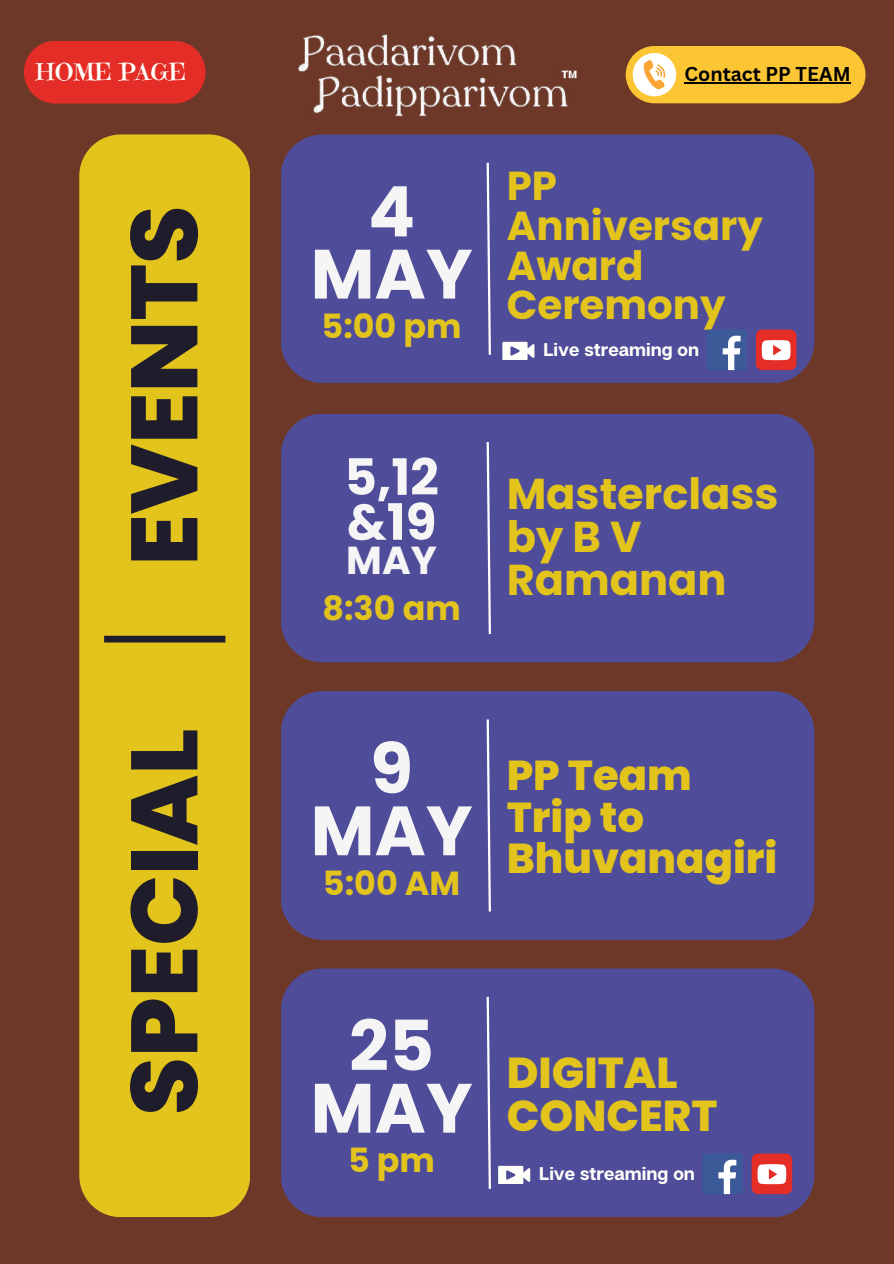
<style>
.page{position:relative;width:894px;height:1264px;background:#fff}
.page>*{position:absolute;margin:0;border:0;box-sizing:border-box;transform-origin:0 0}
.t1{font:800 93.9px "Poppins";color:#1f1c2c}
.t2{font:700 69.6px/62.1px "Poppins";color:#f5f5f5;text-align:center}
.t3{font:700 50.1px/44.8px "Poppins";color:#f5f5f5}
.t4{font:700 43.2px/42.8px "Poppins";color:#e3c41c}
.t5{font:800 43.2px/42.8px "Poppins";color:#e3c41c}
.t6{font:800 41.7px/41.7px "Poppins";color:#e3c41c}
.t7{font:700 40.35px/39.6px "Poppins";color:#e3c41c}
.t8{font:700 39px "Poppins";color:#f5f5f5}
.t9{font:700 33.45px "Poppins";color:#e3c41c}
.t10{font:23.4px "Emilys Candy";color:#fffffa}
.t11{font:700 19.5px "Canva Sans";color:#000}
.t12{font:700 18.45px "Articulat CF";color:#fffffa}
</style>
<div class="page">
<div style="left:0;top:0;width:893px;height:1263px;background:#6d3828"></div>
<div style="left:281px;top:134px;width:533px;height:249px;background:#4f4c9a"></div>
<div style="left:281px;top:691px;width:533px;height:248px;background:#4f4c9a"></div>
<div style="left:281px;top:968px;width:533px;height:249px;background:#4f4c9a"></div>
<div style="left:79px;top:134px;width:171px;height:1083px;background:#e3c41c"></div>
<div style="left:281px;top:414px;width:533px;height:248px;background:#4f4c9a"></div>
<svg style="left:485px;top:439px;width:7px;height:197px"></svg>
<svg style="left:485px;top:160px;width:7px;height:197px"></svg>
<svg style="left:485px;top:717px;width:7px;height:196px"></svg>
<svg style="left:485px;top:994px;width:7px;height:197px"></svg>
<div style="left:104px;top:635px;width:121px;height:7px;background:#1f1c2c"></div>
<img style="left:298px;top:34px;width:279px;height:83px">
<svg style="left:502px;top:342px;width:32px;height:18px"></svg>
<div style="left:706px;top:329px;width:40px;height:41px;background:#3d5a98;border-radius:2px"></div>
<svg style="left:722px;top:336px;width:18px;height:34px"></svg>
<div style="left:755px;top:329px;width:41px;height:41px;background:#e52d27;border-radius:6px"></div>
<svg style="left:761px;top:340px;width:29px;height:20px"></svg>
<svg style="left:498px;top:1165px;width:32px;height:18px"></svg>
<div style="left:702px;top:1153px;width:40px;height:41px;background:#3d5a98;border-radius:2px"></div>
<svg style="left:718px;top:1159px;width:18px;height:35px"></svg>
<div style="left:751px;top:1153px;width:41px;height:41px;background:#e52d27;border-radius:6px"></div>
<svg style="left:757px;top:1164px;width:29px;height:20px"></svg>
<svg style="left:24px;top:41px;width:181px;height:63px"></svg>
<div style="left:625px;top:46px;width:240px;height:57px;background:#fbc534;border-radius:29px"></div>
<div style="left:632px;top:53px;width:44px;height:43px;background:#fff;border-radius:50%"></div>
<svg style="left:643px;top:60px;width:22px;height:29px"></svg>
<hr style="left:684px;top:83px;width:166px;height:1px;background:#000">
<p class="t10" style="left:36px;top:57px;width:152px">HOME PAGE</p>
<p class="t11" style="left:684px;top:61px;width:168px">Contact PP TEAM</p>
<h1 class="t1" style="left:99px;top:565px;width:361px;rotate:-90deg">EVENTS</h1>
<h1 class="t1" style="left:99px;top:1115px;width:388px;rotate:-90deg">SPECIAL</h1>
<h2 class="t2" style="left:310px;top:181px;width:163px">4<br>MAY</h2>
<h3 class="t9" style="left:321px;top:303px;width:141px">5:00 pm</h3>
<h3 class="t7" style="left:506px;top:166px;width:258px">PP<br>Anniversary<br>Award<br>Ceremony</h3>
<p class="t12" style="left:543px;top:338px;width:157px">Live streaming on</p>
<h3 class="t3" style="left:344px;top:455px;width:96px">5,12 &amp;19</h3>
<h3 class="t8" style="left:346px;top:533px;width:92px">MAY</h3>
<h3 class="t9" style="left:322px;top:584px;width:140px">8:30 am</h3>
<h3 class="t4" style="left:506px;top:473px;width:273px">Masterclass byBV<br>Ramanan</h3>
<h2 class="t2" style="left:310px;top:737px;width:163px">9<br>MAY</h2>
<h3 class="t9" style="left:323px;top:859px;width:139px">5:00 AM</h3>
<h3 class="t6" style="left:506px;top:754px;width:272px">PP Team<br>Trip to<br>Bhuvanagiri</h3>
<h2 class="t2" style="left:310px;top:1015px;width:163px">25<br>MAY</h2>
<h3 class="t9" style="left:348px;top:1137px;width:88px">5pm</h3>
<h3 class="t5" style="left:506px;top:1051px;width:212px">DIGITAL<br>CONCERT</h3>
<p class="t12" style="left:539px;top:1161px;width:157px">Live streaming on</p>
</div>
